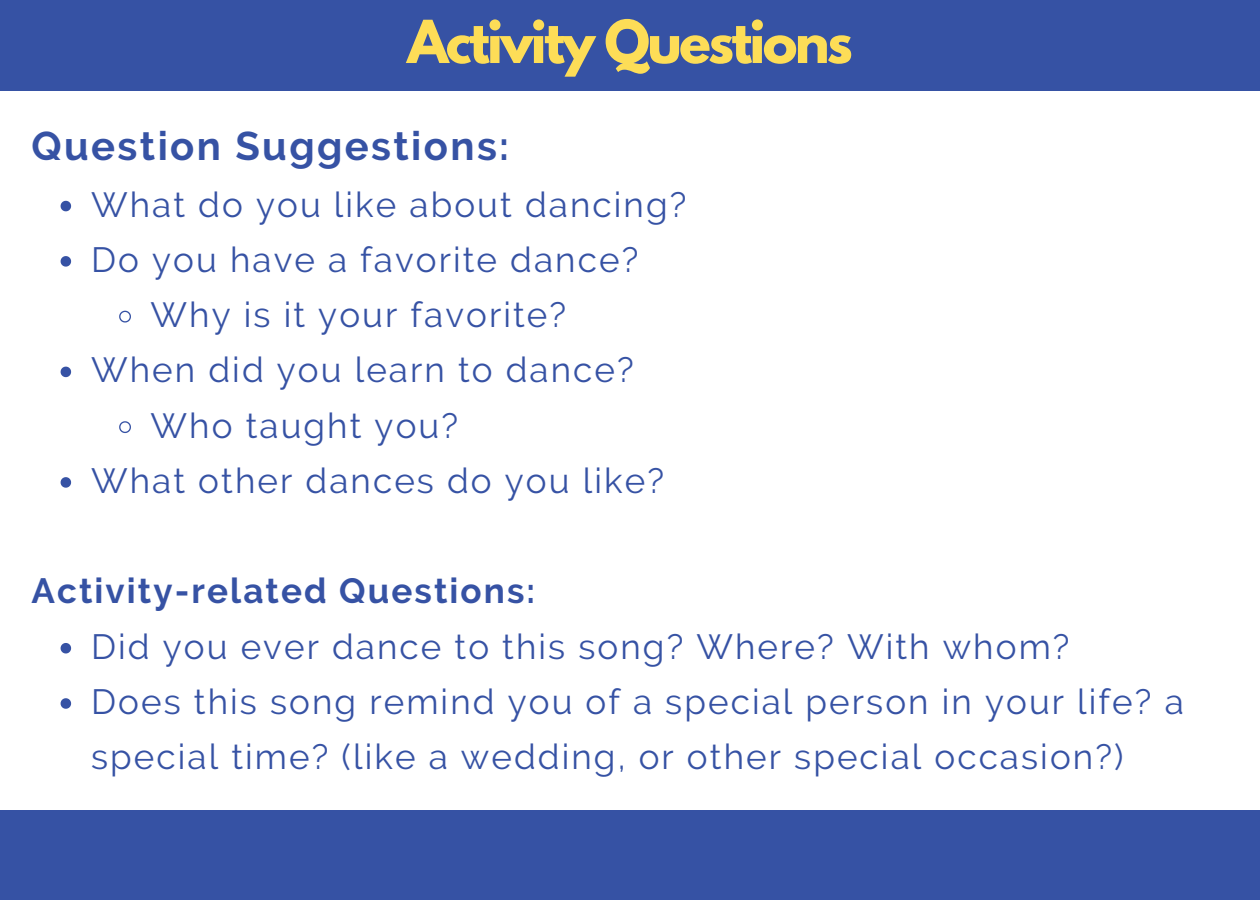
<style>
.page{position:relative;width:1260px;height:900px;background:#fff}
.page>*{position:absolute;margin:0;border:0;box-sizing:border-box;transform-origin:0 0}
.t1{font:700 52.5px "League Spartan";letter-spacing:-.05em;color:#fddd57}
.t2{font:700 40px "Raleway";letter-spacing:.06em;color:#3652a4}
.t3{font:35px/55.2px "Raleway";letter-spacing:.06em;color:#3652a4}
.t4{font:700 35px "Raleway";letter-spacing:.06em;color:#3652a4}
</style>
<div class="page">
<div style="left:0;top:0;width:1260px;height:90px;background:#3652a4"></div>
<div style="left:0;top:810px;width:1260px;height:90px;background:#3652a4"></div>
<svg style="left:61px;top:201px;width:10px;height:10px"></svg>
<svg style="left:61px;top:256px;width:10px;height:11px"></svg>
<svg style="left:119px;top:310px;width:12px;height:13px"></svg>
<svg style="left:61px;top:367px;width:10px;height:10px"></svg>
<svg style="left:119px;top:421px;width:12px;height:12px"></svg>
<svg style="left:61px;top:477px;width:10px;height:11px"></svg>
<svg style="left:61px;top:643px;width:10px;height:10px"></svg>
<svg style="left:61px;top:698px;width:10px;height:11px"></svg>
<p class="t1" style="left:407px;top:16px;width:447px">Activity Questions</p>
<p class="t2" style="left:32px;top:122px;width:479px">Question Suggestions:</p>
<p class="t3" style="left:91px;top:177px;width:597px">What do you like about dancing?</p>
<p class="t3" style="left:91px;top:232px;width:549px">Do you have a favorite dance?</p>
<p class="t3" style="left:151px;top:287px;width:417px">Why is it your favorite?</p>
<p class="t3" style="left:91px;top:342px;width:544px">When did you learn to dance?</p>
<p class="t3" style="left:151px;top:398px;width:309px">Who taught you?</p>
<p class="t3" style="left:91px;top:453px;width:574px">What other dances do you like?</p>
<p class="t4" style="left:32px;top:571px;width:505px">Activity-related Questions:</p>
<p class="t3" style="left:91px;top:619px;width:980px">Did you ever dance to this song? Where? With whom?</p>
<p class="t3" style="left:91px;top:674px;width:1094px">Does this song remind you of a special person in your life? a special time? (like a wedding, or other special occasion?)</p>
</div>
